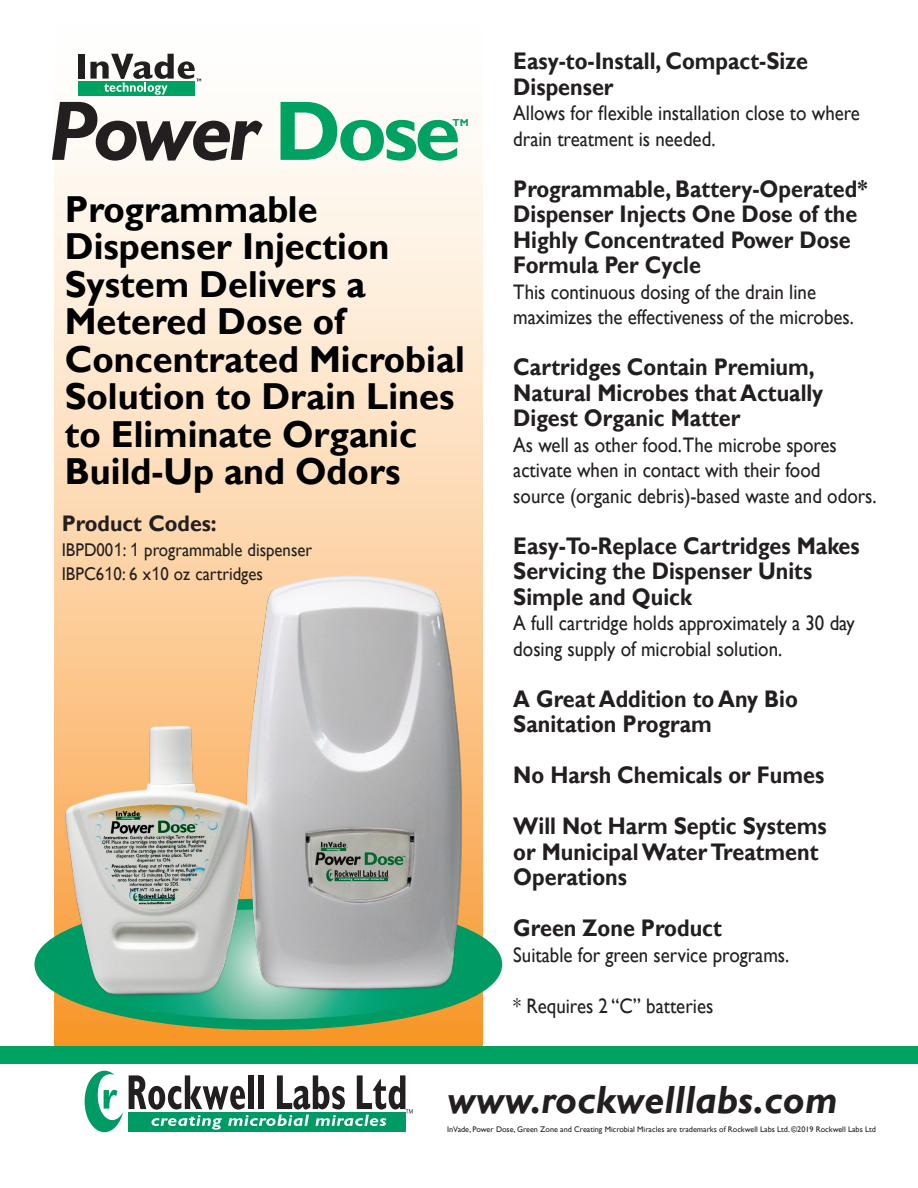
<style>
.page{position:relative;width:918px;height:1188px;background:#fff}
.page>*{position:absolute;margin:0;border:0;box-sizing:border-box;transform-origin:0 0}
.t1{font:italic 700 39.3px "Gill Sans";color:#231f20}
.t2{font:700 37.5px/37.5px "Gill Sans";color:#000;scale:.96 1}
.t3{font:700 24px/25.5px "Gill Sans";color:#231f20;scale:.9 1}
.t4{font:700 22.5px "Gill Sans";color:#231f20;scale:.95 1}
.t5{font:21px/25.5px "Gill Sans";color:#231f20;scale:.9 1}
.t6{font:18.45px "Gill Sans";color:#231f20;scale:.91 1}
.t7{font:700 10.05px "Gill Sans";color:#00a261}
.t8{font:8.1px "Gill Sans";color:#231f20}
.s1{font-family:"Arial"}
</style>
<div class="page">
<svg style="left:54px;top:53px;width:428px;height:993px;background:#fde6cb"></svg>
<div style="left:0;top:1046px;width:918px;height:18px;background:#00a261"></div>
<div style="left:128px;top:1112px;width:278px;height:19px;background:#009a65"></div>
<svg style="left:85px;top:1071px;width:38px;height:61px"></svg>
<svg style="left:129px;top:1075px;width:284px;height:55px"></svg>
<svg style="left:54px;top:1001px;width:429px;height:24px;background:#6aa464"></svg>
<div style="left:34px;top:899px;width:468px;height:131px;border:11px solid #009a65;border-radius:50%"></div>
<div style="left:78px;top:81px;width:117px;height:14px;background:#00a261"></div>
<div style="left:78px;top:54px;width:7px;height:25px;background:#231f20"></div>
<svg style="left:90px;top:54px;width:111px;height:41px"></svg>
<svg style="left:52px;top:102px;width:211px;height:59px"></svg>
<svg style="left:281px;top:102px;width:177px;height:59px"></svg>
<img style="left:34px;top:563px;width:469px;height:438px">
<p class="t7" style="left:453px;top:116px;width:18px">TM</p>
<p class="t2" style="left:65px;top:191px;width:418px">Programmable<br>Dispenser Injection<br>System Delivers a<br>Metered Dose of<br>Concentrated Microbial<br>Solution to Drain Lines to Eliminate Organic<br>Build-Up and Odors</p>
<p class="t4" style="left:62px;top:510px;width:165px">Product Codes:</p>
<p class="t6" style="left:62px;top:539px;width:277px">IBPD00<span class="s1">1</span>: <span class="s1">1</span> programmable dispenser</p>
<p class="t6" style="left:62px;top:563px;width:223px">IBPC6<span class="s1">1</span>0: 6 x<span class="s1">1</span>0 oz cartridges</p>
<p class="t3" style="left:513px;top:49px;width:329px">Easy-to-Install, Compact-Size<br>Dispenser</p>
<p class="t5" style="left:513px;top:101px;width:387px">Allows for flexible installation close to where drain treatment is needed.</p>
<p class="t3" style="left:513px;top:176px;width:395px">Programmable, Battery-Operated*<br>Dispenser Injects One Dose of the<br>Highly Concentrated Power Dose<br>Formula Per Cycle</p>
<p class="t5" style="left:513px;top:279px;width:380px">This continuous dosing of the drain line maximizes the effectiveness of the microbes.</p>
<p class="t3" style="left:513px;top:355px;width:346px">Cartridges Contain Premium,<br>Natural Microbes that Actually<br>Digest Organic Matter</p>
<p class="t5" style="left:513px;top:432px;width:405px">As well as other food.The microbe spores activate when in contact with their food source (organic debris)-based waste and odors.</p>
<p class="t3" style="left:513px;top:533px;width:386px">Easy-To-Replace Cartridges Makes<br>Servicing the Dispenser Units<br>Simple and Quick</p>
<p class="t5" style="left:513px;top:611px;width:381px">A full cartridge holds approximately a 30 day dosing supply of microbial solution.</p>
<p class="t3" style="left:513px;top:686px;width:318px">A Great Addition to Any Bio<br>Sanitation Program</p>
<p class="t3" style="left:513px;top:763px;width:347px">No Harsh Chemicals or Fumes</p>
<p class="t3" style="left:513px;top:814px;width:350px">Will Not Harm Septic Systems or Municipal Water Treatment<br>Operations</p>
<p class="t3" style="left:513px;top:916px;width:233px">Green Zone Product</p>
<p class="t5" style="left:513px;top:942px;width:308px">Suitable for green service programs.</p>
<p class="t5" style="left:513px;top:993px;width:224px">* Requires 2 “C” batteries</p>
<p class="t1" style="left:447px;top:1077px;width:392px">www.rockwelllabs.com</p>
<p class="t8" style="left:447px;top:1125px;width:430px">InVade, Power Dose, Green Zone and Creating Microbial Miracles are trademarks of Rockwell Labs Ltd. ©2019 Rockwell Labs Ltd</p>
</div>
